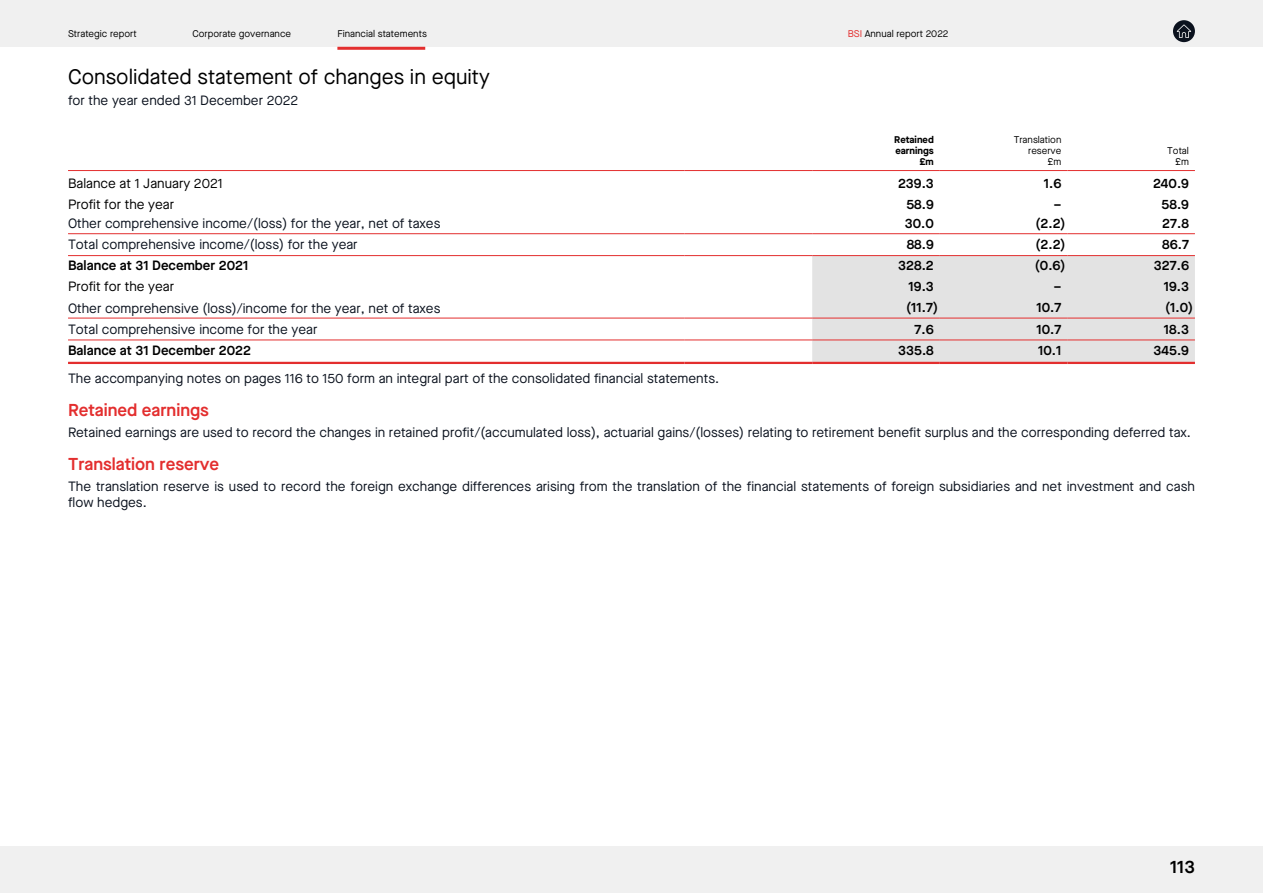
<style>
.page{position:relative;width:1263px;height:893px;background:#fff}
.page>*{position:absolute;margin:0;border:0;box-sizing:border-box;transform-origin:0 0}
.t1{font:21px "Maison Neue";color:#000}
.t2{font:600 18px "Maison Neue";color:#000}
.t3{font:600 17.25px "Maison Neue";color:#e32e2e}
.t4{font:13.5px/16.5px "Maison Neue";color:#0b121e}
.t5{font:600 13.5px "Maison Neue";color:#000}
.t6{font:13.5px "Maison Neue";color:#000}
.t7{font:9.75px/11.2px "Maison Neue";color:#000;text-align:right}
.t8{font:700 9.75px/11.2px "Maison Neue";color:#000;text-align:right}
.s1{color:#e32e2e}
</style>
<div class="page">
<div style="left:812px;top:256px;width:383px;height:106px;background:#e3e3e3"></div>
<hr style="left:68px;top:170px;width:617px;height:1px;background:#e32e2e">
<hr style="left:685px;top:170px;width:127px;height:1px;background:#e32e2e">
<hr style="left:812px;top:170px;width:128px;height:1px;background:#e32e2e">
<hr style="left:940px;top:170px;width:127px;height:1px;background:#e32e2e">
<hr style="left:1067px;top:170px;width:128px;height:1px;background:#e32e2e">
<hr style="left:68px;top:233px;width:617px;height:1px;background:#e32e2e">
<hr style="left:685px;top:233px;width:127px;height:1px;background:#e32e2e">
<hr style="left:812px;top:233px;width:128px;height:1px;background:#e32e2e">
<hr style="left:940px;top:233px;width:127px;height:1px;background:#e32e2e">
<hr style="left:1067px;top:233px;width:128px;height:1px;background:#e32e2e">
<hr style="left:68px;top:255px;width:617px;height:1px;background:#e32e2e">
<hr style="left:685px;top:255px;width:127px;height:1px;background:#e32e2e">
<hr style="left:812px;top:255px;width:128px;height:1px;background:#e32e2e">
<hr style="left:940px;top:255px;width:127px;height:1px;background:#e32e2e">
<hr style="left:1067px;top:255px;width:128px;height:1px;background:#e32e2e">
<hr style="left:68px;top:318px;width:617px;height:1px;background:#e32e2e">
<hr style="left:685px;top:318px;width:127px;height:1px;background:#e32e2e">
<hr style="left:812px;top:318px;width:128px;height:1px;background:#e32e2e">
<hr style="left:812px;top:340px;width:128px;height:1px;background:#e32e2e">
<hr style="left:940px;top:318px;width:127px;height:1px;background:#e32e2e">
<hr style="left:940px;top:340px;width:127px;height:1px;background:#e32e2e">
<hr style="left:1067px;top:318px;width:128px;height:1px;background:#e32e2e">
<hr style="left:1067px;top:340px;width:128px;height:1px;background:#e32e2e">
<hr style="left:68px;top:340px;width:617px;height:1px;background:#e32e2e">
<hr style="left:68px;top:362px;width:617px;height:2px;background:#e32e2e">
<hr style="left:685px;top:340px;width:127px;height:1px;background:#e32e2e">
<hr style="left:685px;top:362px;width:127px;height:2px;background:#e32e2e">
<hr style="left:812px;top:362px;width:128px;height:2px;background:#e32e2e">
<hr style="left:940px;top:362px;width:127px;height:2px;background:#e32e2e">
<hr style="left:1067px;top:362px;width:128px;height:2px;background:#e32e2e">
<div style="left:0;top:0;width:1263px;height:47px;background:#f0f0f0"></div>
<div style="left:0;top:846px;width:1263px;height:47px;background:#f0f0f0"></div>
<svg style="left:1173px;top:20px;width:22px;height:22px"></svg>
<svg style="left:1177px;top:25px;width:14px;height:13px"></svg>
<hr style="left:337px;top:47px;width:88px;height:3px;background:#e32e2e">
<p class="t7" style="left:68px;top:28px;width:70px">Strategic report</p>
<p class="t7" style="left:192px;top:28px;width:100px">Corporate governance</p>
<p class="t7" style="left:337px;top:28px;width:91px">Financial statements</p>
<p class="t7" style="left:848px;top:28px;width:102px"><span class="s1">BSI</span> Annual report 2022</p>
<h1 class="t1" style="left:68px;top:63px;width:423px">Consolidated statement of changes in equity</h1>
<p class="t4" style="left:68px;top:92px;width:232px">for the year ended 31 December 2022</p>
<p class="t8" style="left:894px;top:133px;width:41px">Retained earnings £m</p>
<p class="t7" style="left:1014px;top:134px;width:49px">Translation reserve £m</p>
<p class="t7" style="left:1167px;top:145px;width:23px">Total £m</p>
<p class="t6" style="left:68px;top:174px;width:156px">Balance at 1 January 2021</p>
<p class="t5" style="left:898px;top:174px;width:37px">239.3</p>
<p class="t5" style="left:1044px;top:174px;width:19px">1.6</p>
<p class="t5" style="left:1153px;top:174px;width:37px">240.9</p>
<p class="t6" style="left:68px;top:195px;width:108px">Profit for the year</p>
<p class="t5" style="left:906px;top:195px;width:29px">58.9</p>
<p class="t5" style="left:1054px;top:195px;width:9px">–</p>
<p class="t5" style="left:1161px;top:195px;width:29px">58.9</p>
<p class="t4" style="left:68px;top:215px;width:374px">Other comprehensive income/(loss) for the year, net of taxes</p>
<p class="t5" style="left:905px;top:214px;width:31px">30.0</p>
<p class="t5" style="left:1035px;top:214px;width:32px">(2.2)</p>
<p class="t5" style="left:1162px;top:214px;width:28px">27.8</p>
<p class="t4" style="left:68px;top:236px;width:291px">Total comprehensive income/(loss) for the year</p>
<p class="t5" style="left:907px;top:235px;width:29px">88.9</p>
<p class="t5" style="left:1035px;top:235px;width:32px">(2.2)</p>
<p class="t5" style="left:1162px;top:235px;width:28px">86.7</p>
<p class="t5" style="left:68px;top:256px;width:182px">Balance at 31 December 2021</p>
<p class="t5" style="left:898px;top:256px;width:37px">328.2</p>
<p class="t5" style="left:1035px;top:256px;width:32px">(0.6)</p>
<p class="t5" style="left:1154px;top:256px;width:37px">327.6</p>
<p class="t6" style="left:68px;top:277px;width:108px">Profit for the year</p>
<p class="t5" style="left:908px;top:277px;width:27px">19.3</p>
<p class="t5" style="left:1054px;top:277px;width:9px">–</p>
<p class="t5" style="left:1164px;top:277px;width:27px">19.3</p>
<p class="t4" style="left:68px;top:300px;width:374px">Other comprehensive (loss)/income for the year, net of taxes</p>
<p class="t5" style="left:906px;top:298px;width:33px">(11.7)</p>
<p class="t5" style="left:1036px;top:298px;width:26px">10.7</p>
<p class="t5" style="left:1165px;top:298px;width:30px">(1.0)</p>
<p class="t4" style="left:68px;top:320px;width:251px">Total comprehensive income for the year</p>
<p class="t5" style="left:915px;top:319px;width:21px">7.6</p>
<p class="t5" style="left:1036px;top:319px;width:26px">10.7</p>
<p class="t5" style="left:1164px;top:319px;width:27px">18.3</p>
<p class="t5" style="left:68px;top:341px;width:184px">Balance at 31 December 2022</p>
<p class="t5" style="left:898px;top:341px;width:37px">335.8</p>
<p class="t5" style="left:1038px;top:341px;width:25px">10.1</p>
<p class="t5" style="left:1153px;top:341px;width:37px">345.9</p>
<p class="t4" style="left:68px;top:370px;width:653px">The accompanying notes on pages 116 to 150 form an integral part of the consolidated financial statements.</p>
<p class="t3" style="left:68px;top:398px;width:142px">Retained earnings</p>
<p class="t4" style="left:68px;top:424px;width:1124px">Retained earnings are used to record the changes in retained profit/(accumulated loss), actuarial gains/(losses) relating to retirement benefit surplus and the corresponding deferred tax.</p>
<p class="t3" style="left:68px;top:452px;width:153px">Translation reserve</p>
<p class="t4" style="left:68px;top:477px;width:1128px">The translation reserve is used to record the foreign exchange differences arising from the translation of the financial statements of foreign subsidiaries and net investment and cash flow hedges.</p>
<h2 class="t2" style="left:1170px;top:854px;width:26px">113</h2>
</div>
